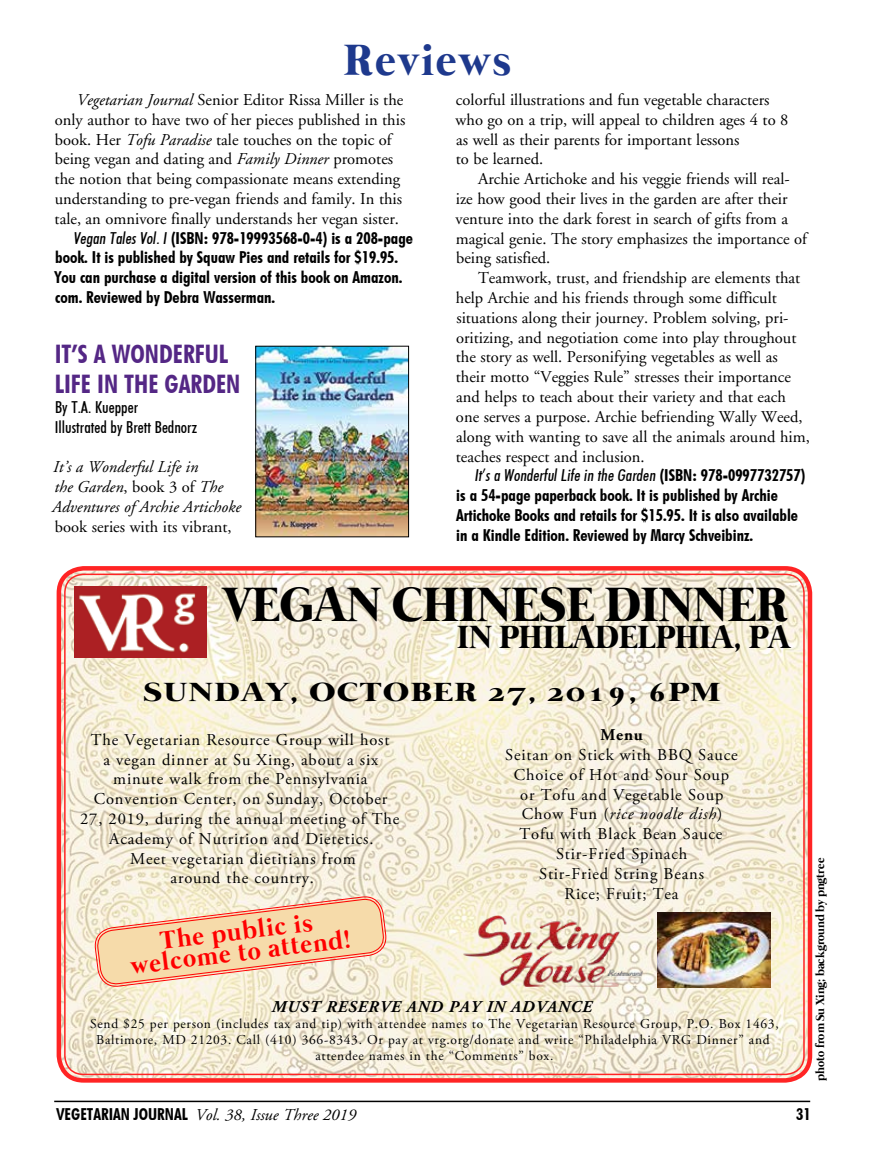
<style>
.page{position:relative;width:891px;height:1175px;background:#fff}
.page>*{position:absolute;margin:0;border:0;box-sizing:border-box;transform-origin:0 0}
.t1{font:700 49.5px "Mermaid";color:#000}
.t2{font:700 45px "Mermaid";letter-spacing:.05em;color:#1e398d}
.t3{font:700 33px "Mermaid";color:#000}
.t4{font:700 27px "Mermaid";letter-spacing:.05em;color:#000;scale:1.28 1}
.t5{font:25.5px/30px "Futuri Condensed Bold SWFTE";color:#542785}
.t6{font:700 25.5px/21px "Mermaid";color:#f00;text-align:center}
.t7{font:16.5px/19.8px "Adobe Garamond";color:#000}
.t8{font:16.5px/19.8px "Adobe Garamond Pro";letter-spacing:.05em;color:#000;text-align:center}
.t9{font:16.5px/19.8px "Futuri Condensed Bold SWFTE";color:#000}
.t10{font:italic 16.5px/19.8px "Adobe Garamond";color:#000}
.t11{font:16.5px "Futuri Condensed Italic SWFTE";color:#000}
.t12{font:16.5px/19.8px "Futuri Condensed Regular SWFTE";color:#000}
.t13{font:italic 700 16.5px "Adobe Garamond Pro";letter-spacing:.05em;color:#000}
.t14{font:700 16.5px "Adobe Garamond Pro";color:#000}
.t15{font:13.5px/16.2px "Adobe Garamond Pro";letter-spacing:.05em;color:#000;text-align:center}
.t16{font:700 12px "Mermaid";color:#000}
.s1{font-style:italic}
.s2{font-family:"Futuri Condensed Italic SWFTE"}
.s3{font-style:normal}
.s4{font-family:"Futuri Condensed Bold SWFTE"}
.s5{font-family:"Futuri Condensed Bold SWFTE";font-style:normal}
</style>
<div class="page">
<hr style="left:54px;top:1100px;width:756px;height:2px;background:#000">
<img style="left:257px;top:348px;width:150px;height:187px">
<div style="left:255px;top:346px;width:154px;height:191px;border:1px solid #000"></div>
<img style="left:61px;top:570px;width:747px;height:508px">
<div style="left:57px;top:566px;width:755px;height:516px;border:4px solid #f00;border-radius:25px"></div>
<img style="left:463px;top:915px;width:181px;height:71px">
<img style="left:657px;top:912px;width:113px;height:75px">
<img style="left:74px;top:586px;width:132px;height:71px">
<svg style="left:93px;top:894px;width:295px;height:94px;background:#f5d7b3"></svg>
<h2 class="t2" style="left:344px;top:35px;width:169px">Reviews</h2>
<p class="t7" style="left:55px;top:90px;width:352px;text-indent:22px"><span class="s1">Vegetarian Journal</span> Senior Editor Rissa Miller is the only author to have two of her pieces published in this book. Her <span class="s1">Tofu Paradise</span> tale touches on the topic of being vegan and dating and <span class="s1">Family Dinner</span> promotes the notion that being compassionate means extending understanding to pre-vegan friends and family. In this tale, an omnivore finally understands her vegan sister.</p>
<p class="t9" style="left:55px;top:227px;width:359px;text-indent:19px"><span class="s2">Vegan Tales Vol. I</span> (ISBN: 978-19993568-0-4) is a 208-page book. It is published by Squaw Pies and retails for $19.95.<br>You can purchase a digital version of this book on Amazon. com. Reviewed by Debra Wasserman.</p>
<h3 class="t5" style="left:55px;top:338px;width:187px">IT’S A WONDERFUL<br>LIFE IN THE GARDEN</h3>
<p class="t12" style="left:55px;top:397px;width:144px">By T.A. Kuepper<br>Illustrated by Brett Bednorz</p>
<p class="t10" style="left:52px;top:458px;width:190px">It’s a Wonderful Life in<br>the Garden<span class="s3">, book 3 of</span> The<br>Adventures of Archie Artichoke</p>
<p class="t7" style="left:55px;top:517px;width:178px">book series with its vibrant,</p>
<p class="t7" style="left:456px;top:90px;width:334px">colorful illustrations and fun vegetable characters who go on a trip, will appeal to children ages 4 to 8 as well as their parents for important lessons<br>to be learned.</p>
<p class="t7" style="left:456px;top:169px;width:353px;text-indent:23px">Archie Artichoke and his veggie friends will real&shy;ize how good their lives in the garden are after their venture into the dark forest in search of gifts from a magical genie. The story emphasizes the importance of being satisfied.</p>
<p class="t7" style="left:456px;top:268px;width:356px;text-indent:22px">Teamwork, trust, and friendship are elements that help Archie and his friends through some difficult situations along their journey. Problem solving, pri&shy;oritizing, and negotiation come into play throughout the story as well. Personifying vegetables as well as their motto “Veggies Rule” stresses their importance and helps to teach about their variety and that each one serves a purpose. Archie befriending Wally Weed, along with wanting to save all the animals around him, teaches respect and inclusion.</p>
<p class="t11" style="left:475px;top:465px;width:332px">It’s a Wonderful Life in the Garden <span class="s4">(ISBN: 978-0997732757)</span></p>
<p class="t9" style="left:456px;top:485px;width:344px">is a 54-page paperback book. It is published by Archie<br>Artichoke Books and retails for $15.95. It is also available in a Kindle Edition. Reviewed by Marcy Schveibinz.</p>
<h1 class="t1" style="left:223px;top:576px;width:567px">VEGAN CHINESE DINNER</h1>
<h3 class="t3" style="left:457px;top:618px;width:335px">IN PHILADELPHIA, PA</h3>
<h3 class="t4" style="left:143px;top:676px;width:452px">SUNDAY, OCTOBER 27, 2019, 6PM</h3>
<p class="t8" style="left:80px;top:730px;width:321px">The Vegetarian Resource Group will host<br>a vegan dinner at Su Xing, about a six minute walk from the Pennsylvania Convention Center, on Sunday, October 27, 2019, during the annual meeting of The Academy of Nutrition and Dietetics.<br>Meet vegetarian dietitians from<br>around the country.</p>
<h3 class="t6" style="left:127px;top:936px;width:223px;rotate:-7deg">The public is welcome to attend!</h3>
<p class="t14" style="left:600px;top:725px;width:44px">Menu</p>
<p class="t8" style="left:505px;top:745px;width:234px">Seitan on Stick with BBQ Sauce<br>Choice of Hot and Sour Soup or Tofu and Vegetable Soup<br>Chow Fun (<span class="s1">rice noodle dish</span>)<br>Tofu with Black Bean Sauce<br>Stir-Fried Spinach<br>Stir-Fried String Beans<br>Rice; Fruit; Tea</p>
<p class="t13" style="left:272px;top:996px;width:322px">MUST RESERVE AND PAY IN ADVANCE</p>
<p class="t15" style="left:90px;top:1015px;width:690px">Send $25 per person (includes tax and tip) with attendee names to The Vegetarian Resource Group, P.O. Box 1463,<br>Baltimore, MD 21203. Call (410) 366-8343. Or pay at vrg.org/donate and write “Philadelphia VRG Dinner” and attendee names in the “Comments” box.</p>
<p class="t16" style="left:813px;top:1080px;width:224px;rotate:-90deg">photo from Su Xing; background by pngtree</p>
<p class="t10" style="left:57px;top:1105px;width:301px"><span class="s5">VEGETARIAN JOURNAL</span> Vol. 38, Issue Three 2019</p>
<p class="t9" style="left:796px;top:1103px;width:16px">31</p>
</div>
